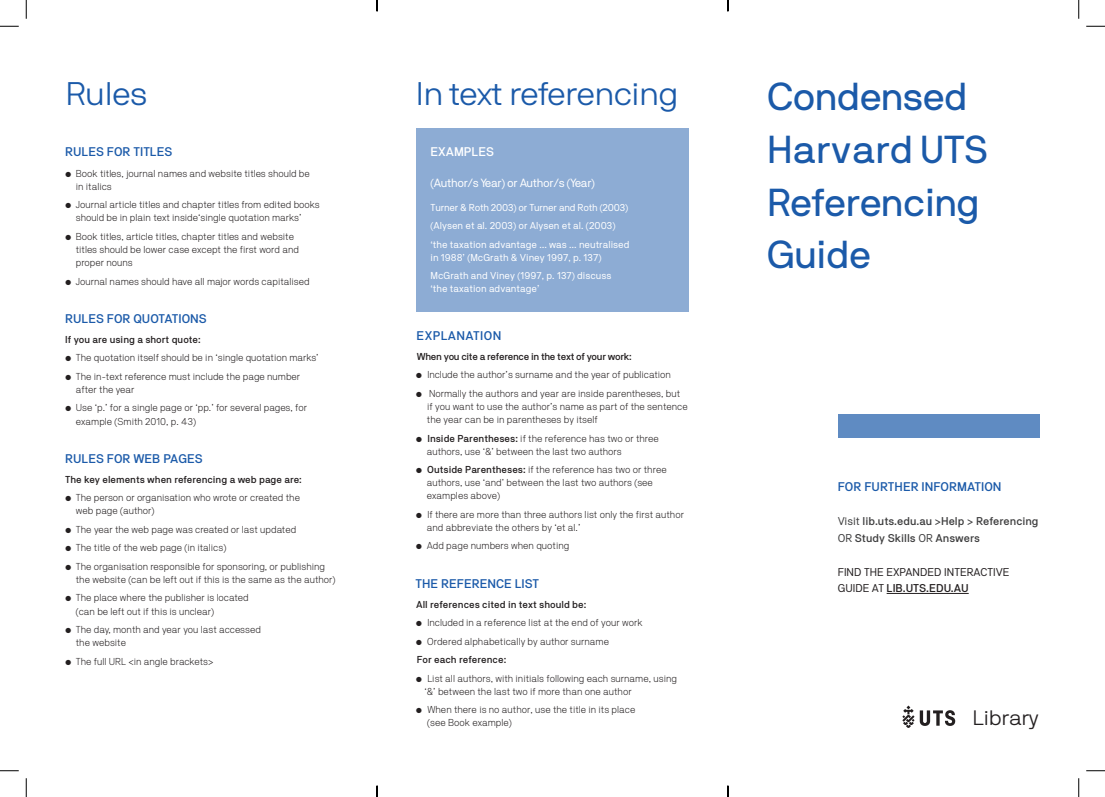
<style>
.page{position:relative;width:1105px;height:797px;background:#fff}
.page>*{position:absolute;margin:0;border:0;box-sizing:border-box;transform-origin:0 0}
.t1{font:38.75px/52.5px "NB International Pro";letter-spacing:-.01em;color:#1b5aa9}
.t2{font:300 32.5px "NB International Pro";letter-spacing:-.01em;color:#1b5aa9}
.t3{font:300 20.75px "NB International Pro";color:#231f20}
.t4{font:500 12.5px "NB Akademie Std";color:#1b5aa9}
.t5{font:500 12.5px "NB Akademie Std";letter-spacing:.03em;color:#1b5aa9}
.t6{font:500 12.5px "NB Akademie Std";color:#fff}
.t7{font:11.88px "NB Akademie Std";letter-spacing:-.025em;color:#fff}
.t8{font:500 11.25px/16.2px "NB Akademie Std";color:#3e3e3f}
.t9{font:11.25px/16.2px "NB Akademie Std";color:#231f20}
.t10{font:300 10px/13.1px "NB Akademie Std";color:#231f20}
.t11{font:10px/18.5px "NB Akademie Std";color:#fff}
.t12{font:500 10px "NB Akademie Std";color:#231f20}
.t13{font:500 10px "NB Akademie Std";letter-spacing:-.03em;color:#231f20}
.s1{font-weight:400}
.s2{font-weight:500}
</style>
<div class="page">
<hr style="left:887px;top:593px;width:82px;height:1px;background:#231f20">
<div style="left:838px;top:414px;width:202px;height:23px;background:#5f8bc2"></div>
<div style="left:416px;top:129px;width:273px;height:183px;background:#8dacd4"></div>
<svg style="left:920px;top:710px;width:35px;height:16px"></svg>
<svg style="left:902px;top:705px;width:12px;height:23px"></svg>
<svg style="left:0;top:25px;width:19px;height:2px"></svg>
<svg style="left:1086px;top:25px;width:19px;height:2px"></svg>
<svg style="left:0;top:770px;width:19px;height:1px"></svg>
<svg style="left:1086px;top:770px;width:19px;height:1px"></svg>
<svg style="left:25px;top:0;width:2px;height:19px"></svg>
<svg style="left:25px;top:778px;width:2px;height:19px"></svg>
<svg style="left:1078px;top:0;width:1px;height:19px"></svg>
<svg style="left:1078px;top:778px;width:1px;height:19px"></svg>
<svg style="left:376px;top:0;width:2px;height:11px"></svg>
<svg style="left:376px;top:785px;width:2px;height:12px"></svg>
<svg style="left:727px;top:0;width:2px;height:11px"></svg>
<svg style="left:727px;top:785px;width:2px;height:12px"></svg>
<h2 class="t2" style="left:65px;top:76px;width:84px">Rules</h2>
<h2 class="t2" style="left:416px;top:76px;width:264px">In text referencing</h2>
<p class="t4" style="left:65px;top:145px;width:109px">RULES FOR TITLES</p>
<p class="t10" style="left:76px;top:166px;width:236px;text-indent:-11px">• Book titles, journal names and website titles should be in italics</p>
<p class="t10" style="left:76px;top:198px;width:245px;text-indent:-11px">• Journal article titles and chapter titles from edited books should be in plain text inside‘single quotation marks’</p>
<p class="t10" style="left:76px;top:229px;width:225px;text-indent:-11px">• Book titles, article titles, chapter titles and website titles should be lower case except the first word and proper nouns</p>
<p class="t10" style="left:65px;top:274px;width:246px">• Journal names should have all major words capitalised</p>
<p class="t4" style="left:65px;top:311px;width:143px">RULES FOR QUOTATIONS</p>
<p class="t12" style="left:65px;top:333px;width:137px">If you are using a short quote:</p>
<p class="t10" style="left:65px;top:351px;width:255px">• The quotation itself should be in ‘single quotation marks’</p>
<p class="t10" style="left:76px;top:369px;width:226px;text-indent:-11px">• The in-text reference must include the page number after the year</p>
<p class="t10" style="left:76px;top:401px;width:233px;text-indent:-11px">• Use ‘p.’ for a single page or ‘pp.’ for several pages, for example (Smith 2010, p. 43)</p>
<p class="t4" style="left:65px;top:451px;width:139px">RULES FOR WEB PAGES</p>
<p class="t12" style="left:65px;top:473px;width:238px">The key elements when referencing a web page are:</p>
<p class="t10" style="left:76px;top:491px;width:226px;text-indent:-11px"><span class="s1">•</span> The person or organisation who wrote or created the web page (author)</p>
<p class="t10" style="left:65px;top:522px;width:233px"><span class="s1">•</span> The year the web page was created or last updated</p>
<p class="t10" style="left:65px;top:541px;width:163px"><span class="s1">•</span> The title of the web page (in italics)</p>
<p class="t10" style="left:76px;top:559px;width:261px;text-indent:-11px"><span class="s1">•</span> The organisation responsible for sponsoring, or publishing the website (can be left out if this is the same as the author)</p>
<p class="t10" style="left:76px;top:591px;width:174px;text-indent:-11px"><span class="s1">•</span> The place where the publisher is located (can be left out if this is unclear)</p>
<p class="t10" style="left:76px;top:622px;width:187px;text-indent:-11px"><span class="s1">•</span> The day, month and year you last accessed the website</p>
<p class="t10" style="left:65px;top:654px;width:150px"><span class="s1">•</span> The full URL &lt;in angle brackets&gt;</p>
<p class="t6" style="left:430px;top:144px;width:65px">EXAMPLES</p>
<p class="t7" style="left:430px;top:176px;width:166px">(Author/s Year) or Author/s (Year)</p>
<p class="t11" style="left:430px;top:198px;width:200px">Turner &amp; Roth 2003) or Turner and Roth (2003) (Alysen et al. 2003) or Alysen et al. (2003) ‘the taxation advantage … was … neutralised</p>
<p class="t11" style="left:430px;top:248px;width:182px">in 1988’ (McGrath &amp; Viney 1997, p. 137)<br>McGrath and Viney (1997, p. 137) discuss</p>
<p class="t11" style="left:430px;top:279px;width:110px">‘the taxation advantage’</p>
<p class="t5" style="left:417px;top:328px;width:86px">EXPLANATION</p>
<p class="t13" style="left:417px;top:350px;width:216px">When you cite a reference in the text of your work:</p>
<p class="t10" style="left:416px;top:368px;width:257px">• Include the author’s surname and the year of publication</p>
<p class="t10" style="left:427px;top:386px;width:262px;text-indent:-11px">• Normally the authors and year are inside parentheses, but if you want to use the author’s name as part of the sentence the year can be in parentheses by itself</p>
<p class="t10" style="left:427px;top:431px;width:234px;text-indent:-11px"><span class="s2">• Inside Parentheses:</span> if the reference has two or three authors, use ‘&amp;’ between the last two authors</p>
<p class="t10" style="left:427px;top:463px;width:241px;text-indent:-11px"><span class="s2">• Outside Parentheses:</span> if the reference has two or three authors, use ‘and’ between the last two authors (see examples above)</p>
<p class="t10" style="left:427px;top:507px;width:259px;text-indent:-11px">• If there are more than three authors list only the first author and abbreviate the others by ‘et al.’</p>
<p class="t10" style="left:416px;top:539px;width:155px">• Add page numbers when quoting</p>
<p class="t4" style="left:416px;top:575px;width:125px">THE REFERENCE LIST</p>
<p class="t12" style="left:416px;top:598px;width:172px">All references cited in text should be:</p>
<p class="t10" style="left:416px;top:616px;width:228px">• Included in a reference list at the end of your work</p>
<p class="t10" style="left:416px;top:634px;width:195px">• Ordered alphabetically by author surname</p>
<p class="t12" style="left:417px;top:653px;width:91px">For each reference:</p>
<p class="t10" style="left:424px;top:671px;width:254px;text-indent:-9px">• List all authors, with initials following each surname, using ‘&amp;’ between the last two if more than one author</p>
<p class="t10" style="left:427px;top:703px;width:210px;text-indent:-11px">• When there is no author, use the title in its place (see Book example)</p>
<h1 class="t1" style="left:767px;top:71px;width:223px">Condensed<br>Harvard UTS<br>Referencing<br>Guide</h1>
<p class="t4" style="left:838px;top:479px;width:165px">FOR FURTHER INFORMATION</p>
<p class="t8" style="left:838px;top:513px;width:202px"><span class="s1">Visit</span> lib.uts.edu.au &gt;Help &gt; Referencing<br><span class="s1">OR</span> Study Skills <span class="s1">OR</span> Answers</p>
<p class="t9" style="left:838px;top:563px;width:173px">FIND THE EXPANDED INTERACTIVE<br>GUIDE AT <span class="s2">LIB.UTS.EDU.AU</span></p>
<h3 class="t3" style="left:972px;top:705px;width:68px">Library</h3>
</div>
